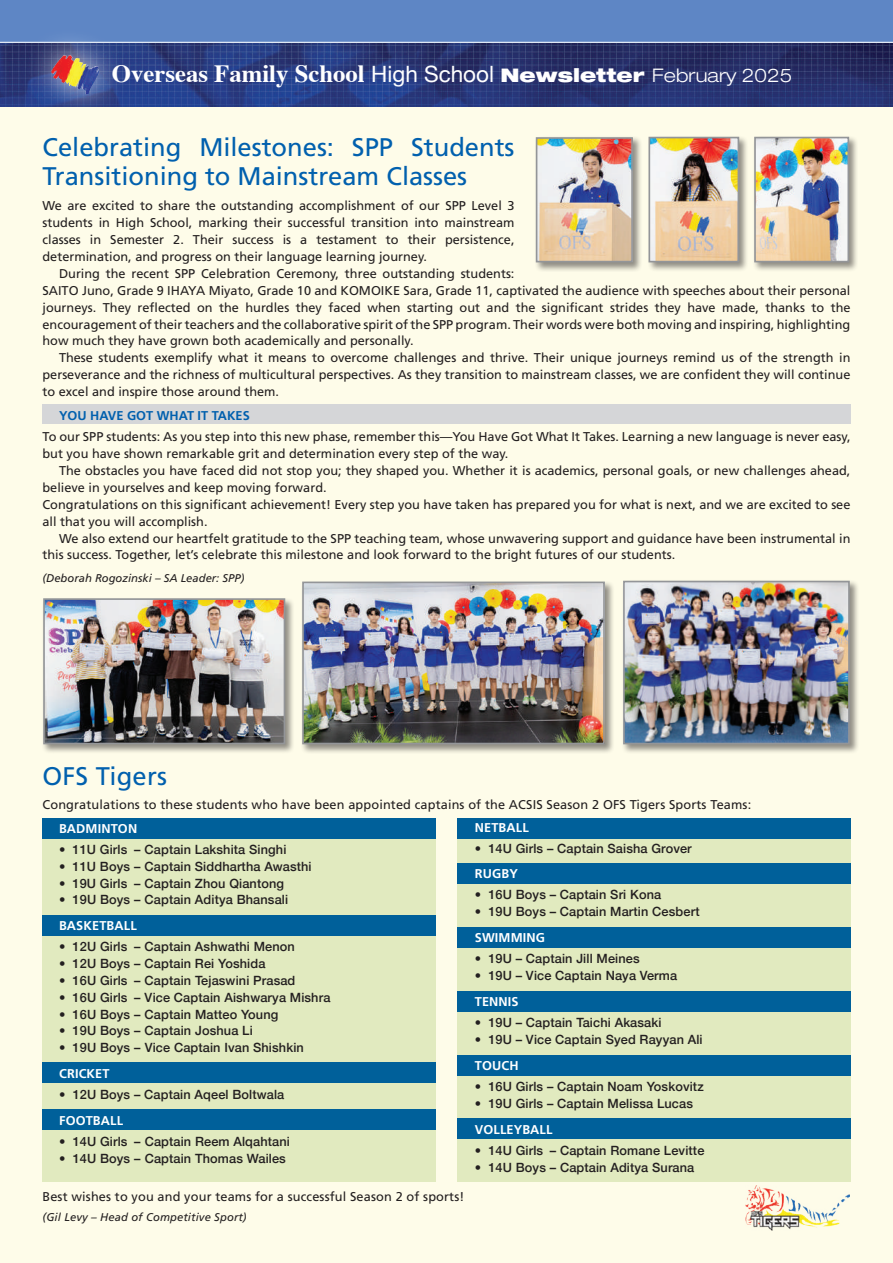
<style>
.page{position:relative;width:893px;height:1263px;background:#fefce9}
.page>*{position:absolute;margin:0;border:0;box-sizing:border-box;transform-origin:0 0}
.t1{font:25.5px/28.5px "Frutiger";color:#0160ae}
.t2{font:700 24.75px "Times";color:#fff}
.t3{font:12.75px/17px "Frutiger";color:#231f20}
.t4{font:500 12.75px "Helvetica Neue";letter-spacing:.01em;color:#231f20}
.t5{font:700 12.75px "Frutiger";letter-spacing:.01em;color:#fff}
.t6{font:700 12.75px "Frutiger";color:#0160ae}
.t7{font:italic 11.25px "Frutiger";letter-spacing:.005em;color:#231f20}
.s1{font-family:"Helvetica Neue";font-weight:400;font-size:22.5px}
.s2{font-family:"Helvetica Neue LTW1 G";font-weight:900;font-stretch:expanded;font-size:18.75px}
.s3{font-family:"Helvetica Neue LTW1 G";font-weight:300;font-stretch:expanded;font-size:18.75px}
</style>
<div class="page">
<img style="left:0;top:43px;width:893px;height:63px">
<div style="left:0;top:0;width:893px;height:43px;background:#5e86c5"></div>
<hr style="left:0;top:42px;width:893px;height:1px;background:#fff">
<div style="left:23px;top:26px;width:106px;height:96px;background:#fff;opacity:.88"></div>
<img style="left:66px;top:55px;width:21px;height:4px">
<div style="left:43px;top:405px;width:808px;height:19px;background:#d5d6d8"></div>
<div style="left:43px;top:827px;width:393px;height:355px;background:#e1eabf"></div>
<div style="left:457px;top:827px;width:393px;height:355px;background:#e1eabf"></div>
<img style="left:745px;top:1186px;width:104px;height:44px">
<div style="left:43px;top:818px;width:393px;height:20px;background:#00609a"></div>
<div style="left:457px;top:818px;width:393px;height:20px;background:#00609a"></div>
<div style="left:457px;top:863px;width:393px;height:20px;background:#00609a"></div>
<div style="left:457px;top:927px;width:393px;height:20px;background:#00609a"></div>
<div style="left:457px;top:991px;width:393px;height:20px;background:#00609a"></div>
<div style="left:457px;top:1055px;width:393px;height:20px;background:#00609a"></div>
<div style="left:457px;top:1118px;width:393px;height:21px;background:#00609a"></div>
<div style="left:43px;top:915px;width:393px;height:20px;background:#00609a"></div>
<div style="left:43px;top:1062px;width:393px;height:21px;background:#00609a"></div>
<div style="left:43px;top:1110px;width:393px;height:20px;background:#00609a"></div>
<div style="left:753px;top:135px;width:106px;height:137px;background:#231f20;opacity:.5"></div>
<img style="left:757px;top:140px;width:89px;height:119px">
<div style="left:754px;top:137px;width:95px;height:125px;border:2px solid #939598"></div>
<div style="left:647px;top:135px;width:102px;height:137px;background:#231f20;opacity:.5"></div>
<img style="left:651px;top:140px;width:85px;height:119px">
<div style="left:648px;top:137px;width:91px;height:125px;border:2px solid #939598"></div>
<div style="left:301px;top:580px;width:313px;height:174px;background:#231f20;opacity:.5"></div>
<img style="left:305px;top:584px;width:297px;height:157px">
<div style="left:302px;top:581px;width:303px;height:163px;border:2px solid #939598"></div>
<div style="left:42px;top:597px;width:253px;height:157px;background:#231f20;opacity:.5"></div>
<img style="left:46px;top:601px;width:236px;height:140px">
<div style="left:43px;top:598px;width:242px;height:146px;border:2px solid #939598"></div>
<div style="left:622px;top:579px;width:238px;height:175px;background:#231f20;opacity:.5"></div>
<img style="left:626px;top:584px;width:221px;height:157px">
<div style="left:623px;top:581px;width:227px;height:163px;border:2px solid #939598"></div>
<div style="left:534px;top:136px;width:109px;height:136px;background:#231f20;opacity:.5"></div>
<img style="left:539px;top:140px;width:91px;height:119px">
<div style="left:536px;top:137px;width:97px;height:125px;border:2px solid #939598"></div>
<h2 class="t2" style="left:112px;top:50px;width:682px">Overseas Family School <span class="s1">High School</span> <span class="s2">Newsletter</span> <span class="s3">February 2025</span></h2>
<h1 class="t1" style="left:43px;top:133px;width:473px">Celebrating Milestones: SPP Students<br>Transitioning to Mainstream Classes</h1>
<p class="t3" style="left:43px;top:197px;width:473px;text-align:justify">We are excited to share the outstanding accomplishment of our SPP Level 3 students in High School, marking their successful transition into mainstream classes in Semester 2. Their success is a testament to their persistence, determination, and progress on their language learning journey.</p>
<p class="t3" style="left:43px;top:265px;width:809px;text-indent:16px">During the recent SPP Celebration Ceremony, three outstanding students:<br>SAITO Juno, Grade 9 IHAYA Miyato, Grade 10 and KOMOIKE Sara, Grade 11, captivated the audience with speeches about their personal journeys. They reflected on the hurdles they faced when starting out and the significant strides they have made, thanks to the encouragement of their teachers and the collaborative spirit of the SPP program. Their words were both moving and inspiring, highlighting how much they have grown both academically and personally.</p>
<p class="t3" style="left:43px;top:349px;width:809px;text-align:justify;text-indent:16px">These students exemplify what it means to overcome challenges and thrive. Their unique journeys remind us of the strength in perseverance and the richness of multicultural perspectives. As they transition to mainstream classes, we are confident they will continue to excel and inspire those around them.</p>
<p class="t6" style="left:59px;top:408px;width:192px">YOU HAVE GOT WHAT IT TAKES</p>
<p class="t3" style="left:43px;top:428px;width:809px">To our SPP students: As you step into this new phase, remember this—You Have Got What It Takes. Learning a new language is never easy, but you have shown remarkable grit and determination every step of the way.</p>
<p class="t3" style="left:43px;top:462px;width:809px;text-indent:16px">The obstacles you have faced did not stop you; they shaped you. Whether it is academics, personal goals, or new challenges ahead, believe in yourselves and keep moving forward.<br>Congratulations on this significant achievement! Every step you have taken has prepared you for what is next, and we are excited to see all that you will accomplish.</p>
<p class="t3" style="left:43px;top:529px;width:809px;text-indent:16px">We also extend our heartfelt gratitude to the SPP teaching team, whose unwavering support and guidance have been instrumental in this success. Together, let’s celebrate this milestone and look forward to the bright futures of our students.</p>
<p class="t7" style="left:43px;top:572px;width:203px">(Deborah Rogozinski – SA Leader: SPP)</p>
<h1 class="t1" style="left:43px;top:761px;width:126px">OFS Tigers</h1>
<p class="t3" style="left:43px;top:796px;width:710px">Congratulations to these students who have been appointed captains of the ACSIS Season 2 OFS Tigers Sports Teams:</p>
<p class="t5" style="left:59px;top:821px;width:80px">BADMINTON</p>
<p class="t4" style="left:59px;top:839px;width:229px">• 11U Girls – Captain Lakshita Singhi</p>
<p class="t4" style="left:59px;top:856px;width:254px">• 11U Boys – Captain Siddhartha Awasthi</p>
<p class="t4" style="left:59px;top:873px;width:227px">• 19U Girls – Captain Zhou Qiantong</p>
<p class="t4" style="left:59px;top:890px;width:231px">• 19U Boys – Captain Aditya Bhansali</p>
<p class="t5" style="left:59px;top:918px;width:79px">BASKETBALL</p>
<p class="t4" style="left:59px;top:936px;width:237px">• 12U Girls – Captain Ashwathi Menon</p>
<p class="t4" style="left:59px;top:953px;width:208px">• 12U Boys – Captain Rei Yoshida</p>
<p class="t4" style="left:59px;top:970px;width:238px">• 16U Girls – Captain Tejaswini Prasad</p>
<p class="t4" style="left:59px;top:987px;width:273px">• 16U Girls – Vice Captain Aishwarya Mishra</p>
<p class="t4" style="left:59px;top:1004px;width:221px">• 16U Boys – Captain Matteo Young</p>
<p class="t4" style="left:59px;top:1020px;width:195px">• 19U Boys – Captain Joshua Li</p>
<p class="t4" style="left:59px;top:1037px;width:246px">• 19U Boys – Vice Captain Ivan Shishkin</p>
<p class="t5" style="left:59px;top:1066px;width:52px">CRICKET</p>
<p class="t4" style="left:59px;top:1084px;width:227px">• 12U Boys – Captain Aqeel Boltwala</p>
<p class="t5" style="left:59px;top:1113px;width:65px">FOOTBALL</p>
<p class="t4" style="left:59px;top:1131px;width:232px">• 14U Girls – Captain Reem Alqahtani</p>
<p class="t4" style="left:59px;top:1148px;width:228px">• 14U Boys – Captain Thomas Wailes</p>
<p class="t5" style="left:475px;top:820px;width:55px">NETBALL</p>
<p class="t4" style="left:475px;top:839px;width:218px">• 14U Girls – Captain Saisha Grover</p>
<p class="t5" style="left:475px;top:866px;width:45px">RUGBY</p>
<p class="t4" style="left:475px;top:884px;width:188px">• 16U Boys – Captain Sri Kona</p>
<p class="t4" style="left:475px;top:901px;width:226px">• 19U Boys – Captain Martin Cesbert</p>
<p class="t5" style="left:475px;top:930px;width:72px">SWIMMING</p>
<p class="t4" style="left:475px;top:948px;width:166px">• 19U – Captain Jill Meines</p>
<p class="t4" style="left:475px;top:965px;width:204px">• 19U – Vice Captain Naya Verma</p>
<p class="t5" style="left:475px;top:994px;width:45px">TENNIS</p>
<p class="t4" style="left:475px;top:1012px;width:188px">• 19U – Captain Taichi Akasaki</p>
<p class="t4" style="left:475px;top:1029px;width:229px">• 19U – Vice Captain Syed Rayyan Ali</p>
<p class="t5" style="left:475px;top:1058px;width:45px">TOUCH</p>
<p class="t4" style="left:475px;top:1076px;width:230px">• 16U Girls – Captain Noam Yoskovitz</p>
<p class="t4" style="left:475px;top:1093px;width:220px">• 19U Girls – Captain Melissa Lucas</p>
<p class="t5" style="left:475px;top:1122px;width:79px">VOLLEYBALL</p>
<p class="t4" style="left:475px;top:1140px;width:231px">• 14U Girls – Captain Romane Levitte</p>
<p class="t4" style="left:475px;top:1157px;width:221px">• 14U Boys – Captain Aditya Surana</p>
<p class="t3" style="left:43px;top:1188px;width:423px">Best wishes to you and your teams for a successful Season 2 of sports!</p>
<p class="t7" style="left:43px;top:1210px;width:206px">(Gil Levy – Head of Competitive Sport)</p>
</div>
